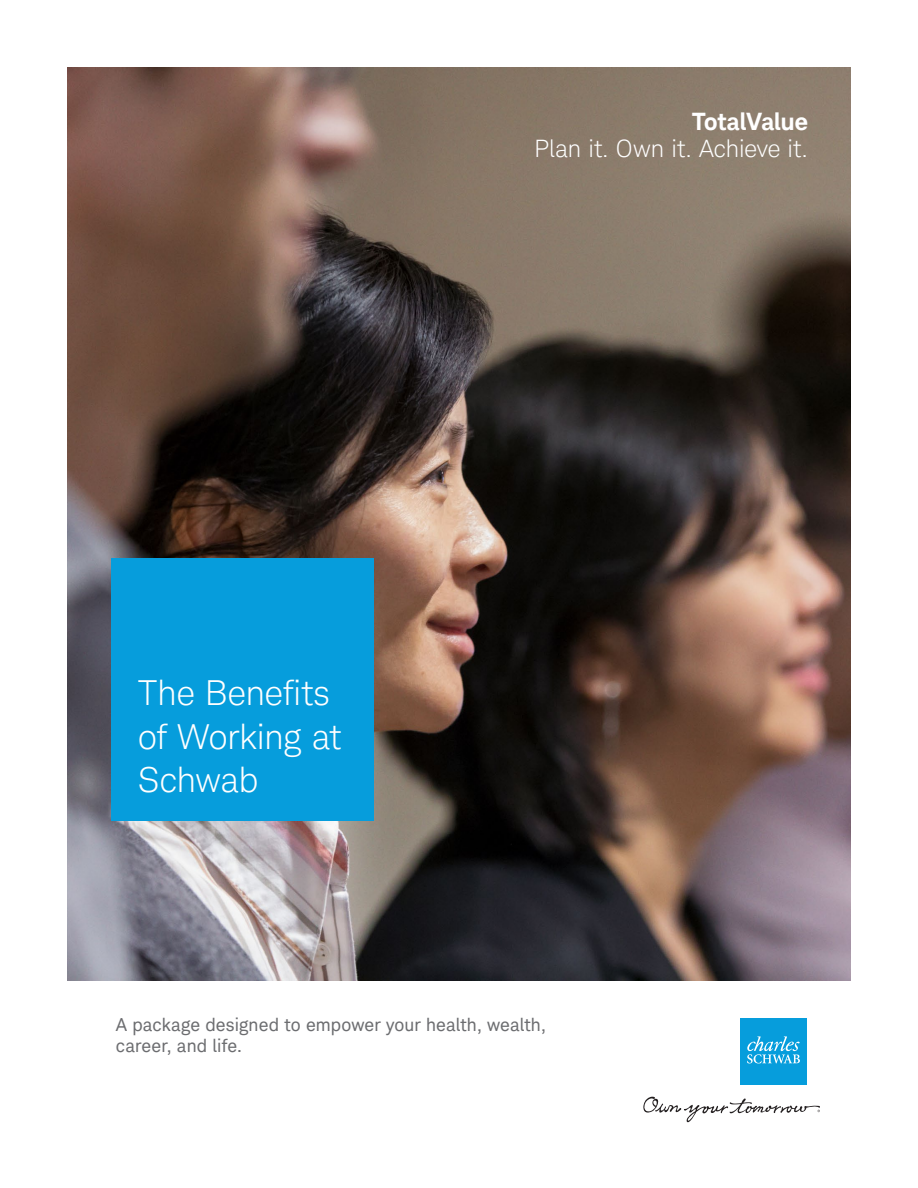
<style>
.page{position:relative;width:918px;height:1188px;background:#fff}
.page>*{position:absolute;margin:0;border:0;box-sizing:border-box;transform-origin:0 0}
.M1-23_29{font:300 34.5px/43.5px "Charles Modern";color:#fff}
.M1-23_29-2{font:300 24px "Charles Modern";color:#fff}
.M1-23_29-3{font:700 24px "Charles Modern";letter-spacing:.01em;color:#fff}
.t1{font:18px/21px "Charles Modern";letter-spacing:.005em;color:#6c6d70}
</style>
<div class="page">
<img style="left:67px;top:68px;width:783px;height:913px">
<div style="left:112px;top:558px;width:262px;height:262px;background:#069ddc"></div>
<div style="left:740px;top:1018px;width:67px;height:66px;background:#069ddc"></div>
<svg style="left:747px;top:1036px;width:53px;height:27px"></svg>
<svg style="left:643px;top:1097px;width:177px;height:25px"></svg>
<p class="M1-23_29-3" style="left:692px;top:107px;width:117px">TotalValue</p>
<p class="M1-23_29-2" style="left:535px;top:134px;width:275px">Plan it. Own it. Achieve it.</p>
<p class="M1-23_29" style="left:138px;top:671px;width:204px">The Benefits of Working at<br>Schwab</p>
<p class="t1" style="left:116px;top:1014px;width:431px">A package designed to empower your health, wealth, career, and life.</p>
</div>
